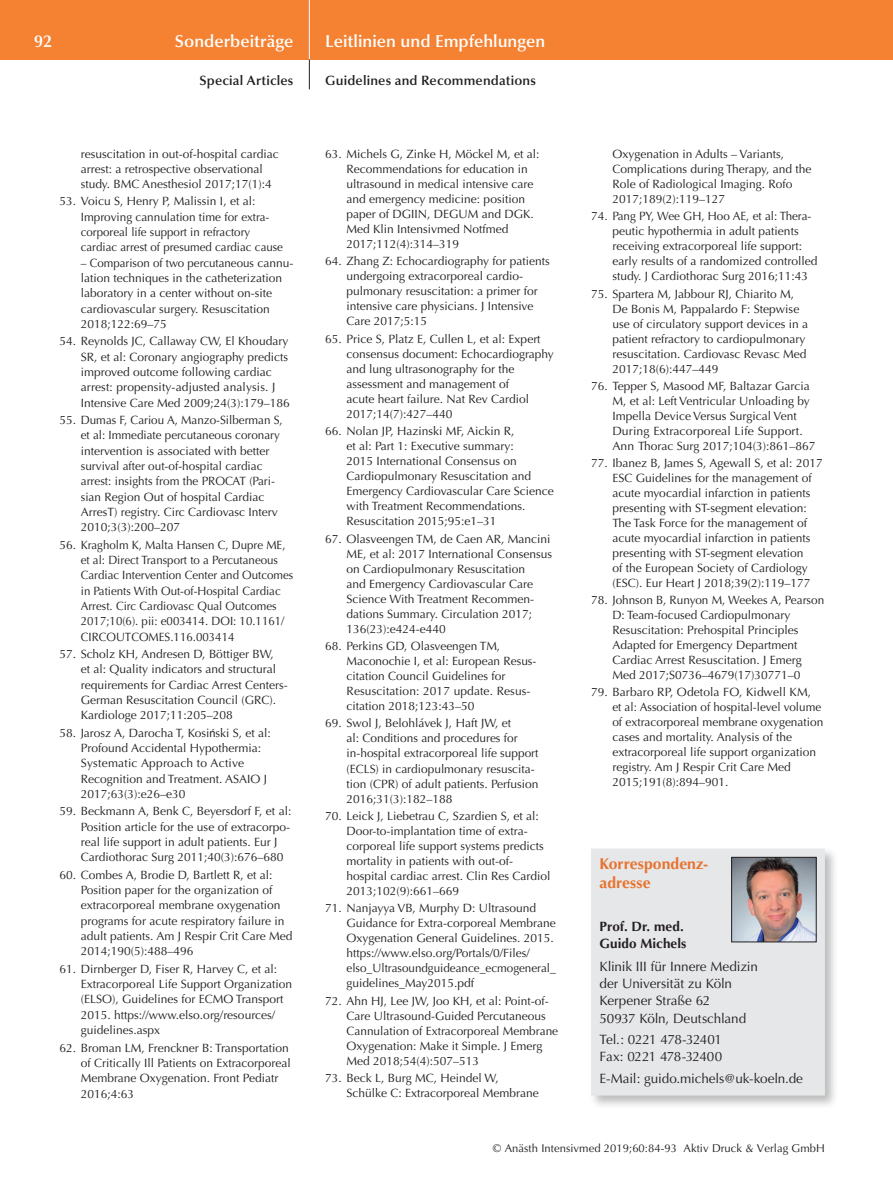
<style>
.page{position:relative;width:893px;height:1191px;background:#fff}
.page>*{position:absolute;margin:0;border:0;box-sizing:border-box;transform-origin:0 0}
.t1{font:600 17.25px "Optima";color:#fff}
.t2{font:700 15.75px/19.5px "Optima";color:#e8732f}
.t3{font:13.5px/17.2px "Optima";letter-spacing:-.01em;color:#231f20}
.t4{font:600 13.5px "Optima";letter-spacing:.01em;color:#231f20}
.t5{font:13.5px/17.2px "Optima";letter-spacing:-.035em;color:#231f20}
.t6{font:700 13.5px/17.2px "Optima";letter-spacing:.005em;color:#231f20}
.t7{font:12px/15px "Optima";color:#231f20}
.t8{font:12px/15.3px "Optima";color:#231f20;scale:.96 1}
.t9{font:11.25px "Optima";letter-spacing:.005em;color:#231f20}
.s1{font-family:"Helvetica";font-size:10.95px}
</style>
<div class="page">
<div style="left:0;top:0;width:893px;height:60px;background:#f48232"></div>
<hr style="left:309px;top:0;width:1px;height:60px;background:#fff">
<svg style="left:309px;top:60px;width:1px;height:29px"></svg>
<div style="left:589px;top:846px;width:250px;height:263px;background:#231f20;opacity:.3"></div>
<div style="left:591px;top:848px;width:234px;height:247px;background:#e6e7e9"></div>
<img style="left:733px;top:859px;width:81px;height:81px">
<div style="left:731px;top:857px;width:85px;height:85px;border:1px solid #231f20"></div>
<h1 class="t1" style="left:34px;top:31px;width:19px">92</h1>
<h1 class="t1" style="left:175px;top:31px;width:120px">Sonderbeiträge</h1>
<p class="t4" style="left:199px;top:73px;width:95px">Special Articles</p>
<p class="t7" style="left:81px;top:146px;width:200px">resuscitation in out-of-hospital cardiac arrest: a retrospective observational study. BMC Anesthesiol 2017;17(1):4</p>
<p class="t7" style="left:81px;top:194px;width:204px;text-indent:-21px">53. Voicu S, Henry P, Malissin I, et al:<br>Improving cannulation time for extra&shy;corporeal life support in refractory cardiac arrest of presumed cardiac cause</p>
<p class="t8" style="left:81px;top:255px;width:223px">– Comparison of two percutaneous cannu&shy;lation techniques in the catheterization laboratory in a center without on-site cardiovascular surgery. Resuscitation 2018;122:69–75</p>
<p class="t7" style="left:81px;top:334px;width:211px;text-indent:-21px">54. Reynolds JC, Callaway CW, El Khoudary SR, et al: Coronary angiography predicts improved outcome following cardiac arrest: propensity-adjusted analysis. J Intensive Care Med 2009;24(3):179–186</p>
<p class="t7" style="left:81px;top:412px;width:204px;text-indent:-21px">55. Dumas F, Cariou A, Manzo-Silberman S, et al: Immediate percutaneous coronary intervention is associated with better survival after out-of-hospital cardiac arrest: insights from the PROCAT (Pari&shy;sian Region Out of hospital Cardiac ArresT) registry. Circ Cardiovasc Interv 2010;3(3):200–207</p>
<p class="t7" style="left:81px;top:537px;width:214px;text-indent:-21px">56. Kragholm K, Malta Hansen C, Dupre ME, et al: Direct Transport to a Percutaneous Cardiac Intervention Center and Outcomes in Patients With Out-of-Hospital Cardiac Arrest. Circ Cardiovasc Qual Outcomes 2017;10(6). pii: e003414. doi</p>
<p class="t8" style="left:81px;top:613px;width:214px;text-indent:152px">: 10.1161/<br>CIRCOUTCOMES.116.003414</p>
<p class="t7" style="left:81px;top:646px;width:207px;text-indent:-21px">57. Scholz KH, Andresen D, Böttiger BW,<br>et al: Quality indicators and structural requirements for Cardiac Arrest Centers-German Resuscitation Council (GRC).<br>Kardiologe 2017;11:205–208</p>
<p class="t7" style="left:81px;top:725px;width:192px;text-indent:-21px">58. Jarosz A, Darocha T, Kosi<span class="s1">ń</span>ski S, et al:<br>Profound Accidental Hypothermia:<br>Systematic Approach to Active<br>Recognition and Treatment. ASAIO J<br>2017;63(3):e26–e30</p>
<p class="t7" style="left:81px;top:804px;width:212px;text-indent:-21px">59. Beckmann A, Benk C, Beyersdorf F, et al:<br>Position article for the use of extracorpo&shy;real life support in adult patients. Eur J Cardiothorac Surg 2011;40(3):676–680</p>
<p class="t7" style="left:81px;top:867px;width:213px;text-indent:-21px">60. Combes A, Brodie D, Bartlett R, et al:<br>Position paper for the organization of extracorporeal membrane oxygenation programs for acute respiratory failure in adult patients. Am J Respir Crit Care Med 2014;190(5):488–496</p>
<p class="t7" style="left:81px;top:961px;width:213px;text-indent:-21px">61. Dirnberger D, Fiser R, Harvey C, et al:<br>Extracorporeal Life Support Organization (ELSO), Guidelines for ECMO Transport 2015. https://www.elso.org/resources/ guidelines.aspx</p>
<p class="t7" style="left:81px;top:1040px;width:212px;text-indent:-21px">62. Broman LM, Frenckner B: Transportation of Critically Ill Patients on Extracorporeal Membrane Oxygenation. Front Pediatr 2016;4:63</p>
<h1 class="t1" style="left:325px;top:31px;width:222px">Leitlinien und Empfehlungen</h1>
<p class="t4" style="left:325px;top:73px;width:212px">Guidelines and Recommendations</p>
<p class="t7" style="left:347px;top:146px;width:194px;text-indent:-21px">63. Michels G, Zinke H, Möckel M, et al:<br>Recommendations for education in ultrasound in medical intensive care and emergency medicine: position paper of DGIIN, DEGUM and DGK.<br>Med Klin Intensivmed Notfmed<br>2017;112(4):314–319</p>
<p class="t7" style="left:347px;top:254px;width:205px;text-indent:-21px">64. Zhang Z: Echocardiography for patients undergoing extracorporeal cardio&shy;pulmonary resuscitation: a primer for intensive care physicians. J Intensive Care 2017;5:15</p>
<p class="t7" style="left:347px;top:331px;width:209px;text-indent:-21px">65. Price S, Platz E, Cullen L, et al: Expert consensus document: Echocardiography and lung ultrasonography for the assessment and management of<br>acute heart failure. Nat Rev Cardiol 2017;14(7):427–440</p>
<p class="t7" style="left:347px;top:423px;width:209px;text-indent:-21px">66. Nolan JP, Hazinski MF, Aickin R,<br>et al: Part 1: Executive summary:<br>2015 International Consensus on Cardiopulmonary Resuscitation and Emergency Cardiovascular Care Science with Treatment Recommendations.<br>Resuscitation 2015;95:e1–31</p>
<p class="t7" style="left:347px;top:531px;width:207px;text-indent:-21px">67. Olasveengen TM, de Caen AR, Mancini ME, et al: 2017 International Consensus on Cardiopulmonary Resuscitation<br>and Emergency Cardiovascular Care Science With Treatment Recommen&shy;dations Summary. Circulation 2017; 136(23):e424-e440</p>
<p class="t7" style="left:347px;top:638px;width:190px;text-indent:-21px">68. Perkins GD, Olasveengen TM,<br>Maconochie I, et al: European Resus&shy;citation Council Guidelines for<br>Resuscitation: 2017 update. Resus&shy;citation 2018;123:43–50</p>
<p class="t7" style="left:347px;top:716px;width:194px;text-indent:-21px">69. Swol J, Belohlávek J, Haft JW, et<br>al: Conditions and procedures for in-hospital extracorporeal life support (ECLS) in cardiopulmonary resuscita&shy;tion (CPR) of adult patients. Perfusion 2016;31(3):182–188</p>
<p class="t7" style="left:347px;top:808px;width:206px;text-indent:-21px">70. Leick J, Liebetrau C, Szardien S, et al:<br>Door-to-implantation time of extra&shy;corporeal life support systems predicts mortality in patients with out-of&shy;hospital cardiac arrest. Clin Res Cardiol 2013;102(9):661–669</p>
<p class="t7" style="left:347px;top:901px;width:211px;text-indent:-21px">71. Nanjayya VB, Murphy D: Ultrasound Guidance for Extra-corporeal Membrane Oxygenation General Guidelines. 2015. https://www.elso.org/Portals/0/Files/ elso_Ultrasoundguideance_ecmogeneral_ guidelines_May2015.pdf</p>
<p class="t7" style="left:347px;top:993px;width:213px;text-indent:-21px">72. Ahn HJ, Lee JW, Joo KH, et al: Point-of-Care Ultrasound-Guided Percutaneous Cannulation of Extracorporeal Membrane Oxygenation: Make it Simple. J Emerg Med 2018;54(4):507–513</p>
<p class="t7" style="left:347px;top:1070px;width:194px;text-indent:-21px">73. Beck L, Burg MC, Heindel W,<br>Schülke C: Extracorporeal Membrane</p>
<p class="t7" style="left:612px;top:146px;width:201px">Oxygenation in Adults – Variants,<br>Complications during Therapy, and the<br>Role of Radiological Imaging. Rofo<br>2017;189(2):119–127</p>
<p class="t7" style="left:612px;top:209px;width:207px;text-indent:-21px">74. Pang PY, Wee GH, Hoo AE, et al: Thera&shy;peutic hypothermia in adult patients receiving extracorporeal life support: early results of a randomized controlled study. J Cardiothorac Surg 2016;11:43</p>
<p class="t7" style="left:612px;top:286px;width:197px;text-indent:-21px">75. Spartera M, Jabbour RJ, Chiarito M, De Bonis M, Pappalardo F: Stepwise use of circulatory support devices in a patient refractory to cardiopulmonary resuscitation. Cardiovasc Revasc Med 2017;18(6):447–449</p>
<p class="t7" style="left:612px;top:378px;width:205px;text-indent:-21px">76. Tepper S, Masood MF, Baltazar Garcia M, et al: Left Ventricular Unloading by Impella Device Versus Surgical Vent During Extracorporeal Life Support.<br>Ann Thorac Surg 2017;104(3):861–867</p>
<p class="t7" style="left:612px;top:455px;width:212px;text-indent:-21px">77. Ibanez B, James S, Agewall S, et al: 2017<br>ESC Guidelines for the management of acute myocardial infarction in patients presenting with ST-segment elevation:<br>The Task Force for the management of acute myocardial infarction in patients presenting with ST-segment elevation<br>of the European Society of Cardiology (ESC). Eur Heart J 2018;39(2):119–177</p>
<p class="t7" style="left:612px;top:592px;width:213px;text-indent:-21px">78. Johnson B, Runyon M, Weekes A, Pearson D: Team-focused Cardiopulmonary Resuscitation: Prehospital Principles Adapted for Emergency Department Cardiac Arrest Resuscitation. J Emerg Med 2017;S0736–4679(17)30771–0</p>
<p class="t7" style="left:612px;top:685px;width:212px;text-indent:-21px">79. Barbaro RP, Odetola FO, Kidwell KM,<br>et al: Association of hospital-level volume of extracorporeal membrane oxygenation cases and mortality. Analysis of the extracorporeal life support organization registry. Am J Respir Crit Care Med 2015;191(8):894–901.</p>
<h2 class="t2" style="left:600px;top:853px;width:109px">Korrespondenz&shy;adresse</h2>
<p class="t6" style="left:600px;top:918px;width:88px">Prof. Dr. med.<br>Guido Michels</p>
<p class="t3" style="left:600px;top:957px;width:160px">Klinik III für Innere Medizin der Universität zu Köln<br>Kerpener Straße 62<br>50937 Köln, Deutschland</p>
<p class="t5" style="left:600px;top:1031px;width:124px">Tel.: 0221 478-32401<br>Fax: 0221 478-32400</p>
<p class="t3" style="left:600px;top:1069px;width:205px">E-Mail: guido.michels@uk-koeln.de</p>
<p class="t9" style="left:493px;top:1142px;width:333px">© Anästh Intensivmed 2019;60:84-93 Aktiv Druck &amp; Verlag GmbH</p>
</div>
